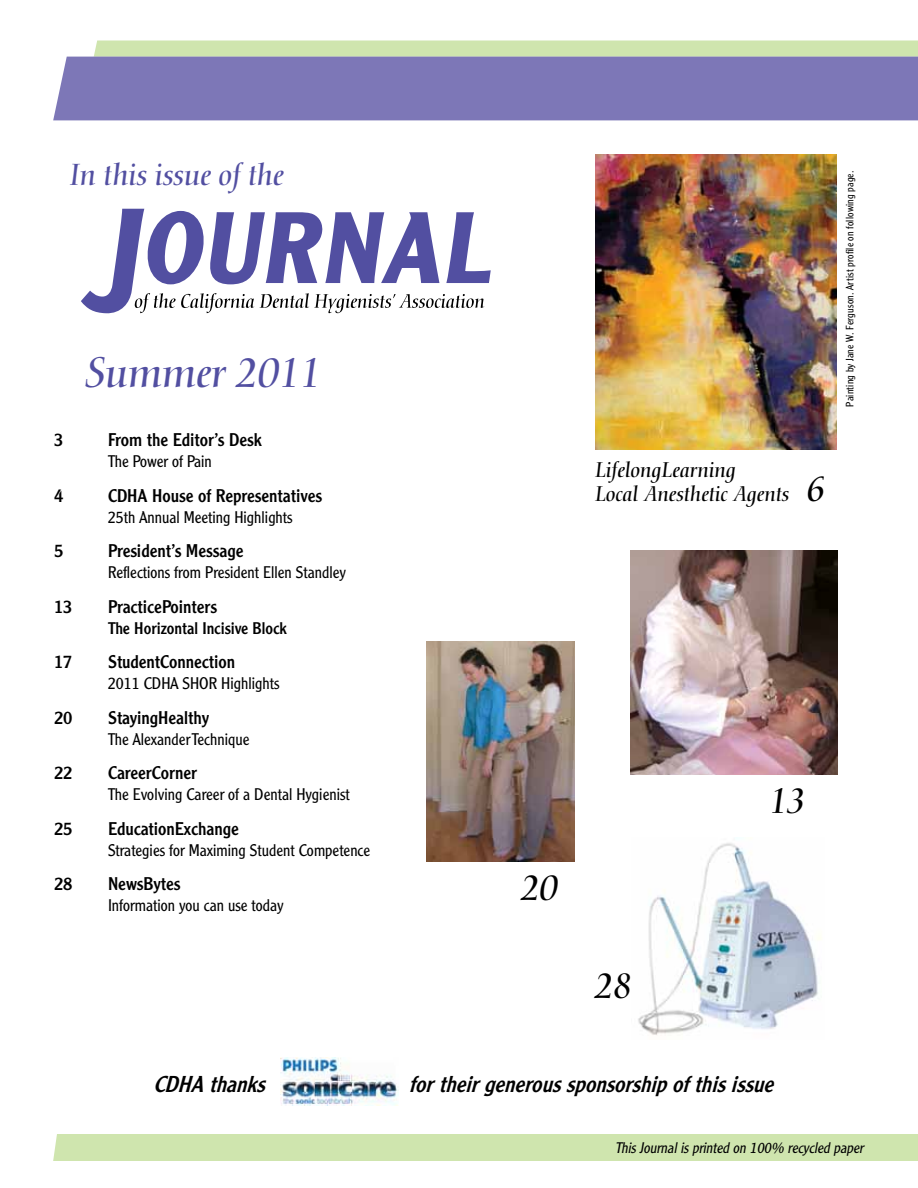
<style>
.page{position:relative;width:918px;height:1188px;background:#fff}
.page>*{position:absolute;margin:0;border:0;box-sizing:border-box;transform-origin:0 0}
.t1{font:italic 42px "Nofret";color:#524fa1}
.t2{font:italic 36px "Nofret";color:#000}
.t3{font:italic 30px "Nofret";color:#524fa1}
.t4{font:italic 22.5px "Clearface Gothic LH";color:#000}
.t5{font:italic 21px/24px "Nofret";color:#000}
.t6{font:18px "Clearface Gothic LH";color:#000}
.t7{font:300 16.5px "Clearface Gothic LH";color:#000}
.t8{font:16.5px "Clearface Gothic LH";color:#000}
.t9{font:italic 300 15px "Clearface Gothic LH";color:#000}
.t10{font:300 10.5px "Clearface Gothic LH";letter-spacing:.01em;color:#000}
.s1{font-size:36px}
</style>
<div class="page">
<svg style="left:94px;top:40px;width:824px;height:17px;background:#cee3b1"></svg>
<div style="left:53px;top:1134px;width:865px;height:27px;background:#cfe5ae"></div>
<div style="left:53px;top:57px;width:865px;height:63px;background:#7d77b7"></div>
<svg style="left:81px;top:209px;width:410px;height:104px"></svg>
<img style="left:595px;top:155px;width:242px;height:294px">
<img style="left:638px;top:837px;width:183px;height:198px">
<img style="left:630px;top:550px;width:208px;height:224px">
<img style="left:426px;top:641px;width:148px;height:220px">
<img style="left:280px;top:1058px;width:118px;height:48px">
<p class="t3" style="left:70px;top:157px;width:215px">In this issue of the</p>
<p class="t1" style="left:87px;top:347px;width:237px">Summer 2011</p>
<p class="t6" style="left:54px;top:429px;width:11px">3</p>
<p class="t6" style="left:108px;top:429px;width:155px">From the Editor’s Desk</p>
<p class="t7" style="left:108px;top:452px;width:105px">The Power of Pain</p>
<p class="t6" style="left:54px;top:484px;width:11px">4</p>
<p class="t6" style="left:108px;top:484px;width:216px">CDHA House of Representatives</p>
<p class="t7" style="left:108px;top:507px;width:186px">25th Annual Meeting Highlights</p>
<p class="t6" style="left:54px;top:540px;width:11px">5</p>
<p class="t6" style="left:108px;top:540px;width:137px">President’s Message</p>
<p class="t7" style="left:108px;top:563px;width:239px">Reflections from President Ellen Standley</p>
<p class="t6" style="left:54px;top:595px;width:20px">13</p>
<p class="t6" style="left:108px;top:595px;width:111px">PracticePointers</p>
<p class="t8" style="left:108px;top:618px;width:180px">The Horizontal Incisive Block</p>
<p class="t6" style="left:54px;top:651px;width:20px">17</p>
<p class="t6" style="left:108px;top:651px;width:129px">StudentConnection</p>
<p class="t7" style="left:108px;top:674px;width:173px">2011 CDHA SHOR Highlights</p>
<p class="t6" style="left:54px;top:706px;width:20px">20</p>
<p class="t6" style="left:108px;top:706px;width:103px">StayingHealthy</p>
<p class="t7" style="left:108px;top:729px;width:143px">The Alexander Technique</p>
<p class="t6" style="left:54px;top:762px;width:20px">22</p>
<p class="t6" style="left:108px;top:762px;width:91px">CareerCorner</p>
<p class="t7" style="left:108px;top:785px;width:243px">The Evolving Career of a Dental Hygienist</p>
<p class="t6" style="left:54px;top:817px;width:20px">25</p>
<p class="t6" style="left:108px;top:817px;width:132px">EducationExchange</p>
<p class="t7" style="left:108px;top:840px;width:264px">Strategies for Maximing Student Competence</p>
<p class="t6" style="left:54px;top:873px;width:20px">28</p>
<p class="t6" style="left:108px;top:873px;width:74px">NewsBytes</p>
<p class="t7" style="left:108px;top:896px;width:177px">Information you can use today</p>
<p class="t10" style="left:844px;top:406px;width:237px;rotate:-90deg">Painting by Jane W. Ferguson. Artist profile on following page.</p>
<p class="t5" style="left:595px;top:458px;width:232px">LifelongLearning<br>Local Anesthetic Agents <span class="s1">6</span></p>
<p class="t2" style="left:521px;top:867px;width:39px">20</p>
<p class="t2" style="left:595px;top:964px;width:39px">28</p>
<p class="t2" style="left:770px;top:779px;width:38px">13</p>
<p class="t4" style="left:153px;top:1070px;width:120px">CDHAthanks</p>
<p class="t4" style="left:409px;top:1070px;width:373px">fortheirgeneroussponsorshipofthisissue</p>
<p class="t9" style="left:615px;top:1139px;width:253px">ThisJournalisprinted on 100% recycled paper</p>
</div>
